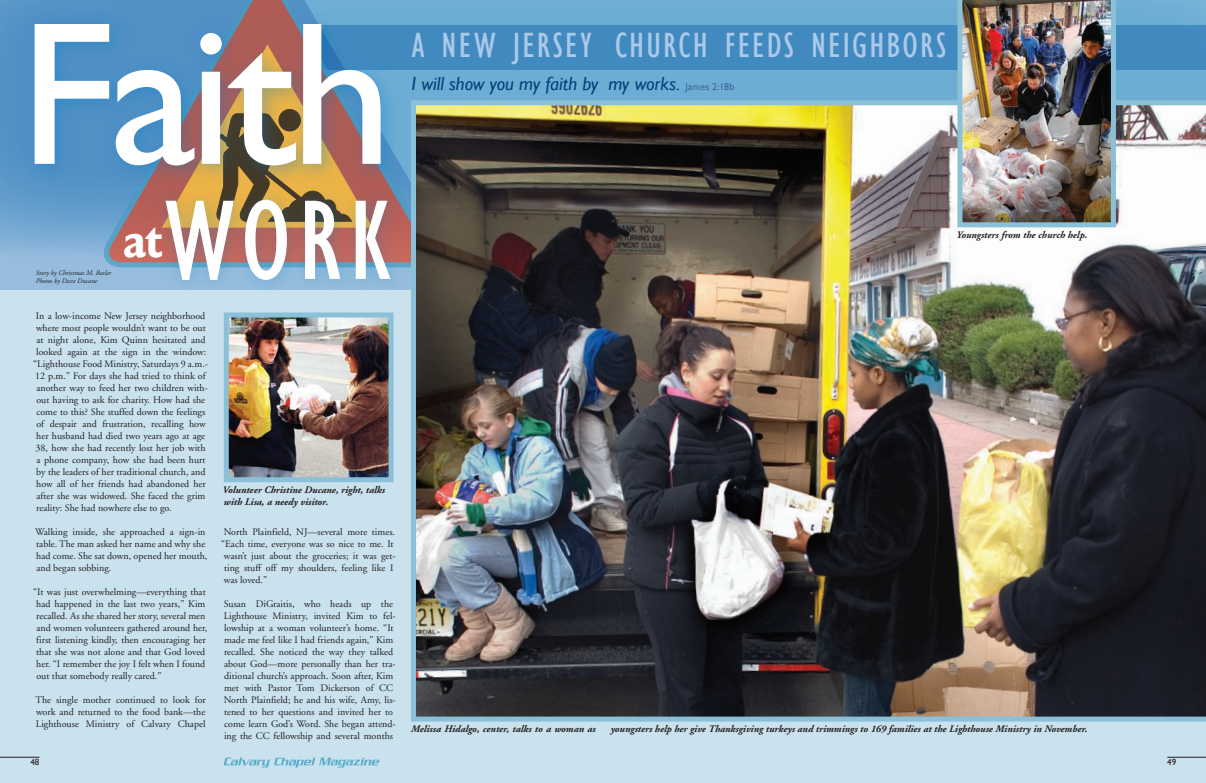
<style>
.page{position:relative;width:1206px;height:783px;background:#c9e2ee}
.page>*{position:absolute;margin:0;border:0;box-sizing:border-box;transform-origin:0 0}
.t1{font:205px "Gill Sans";letter-spacing:-.025em;color:#fff}
.t2{font:condensed 117px "Gill Sans";color:#fff}
.t3{font:700 condensed 48px "Gill Sans";color:#fff}
.t4{font:condensed 36px "Gill Sans";letter-spacing:.06em;color:#acc9e9}
.t5{font:italic 19px "Gill Sans";letter-spacing:-.005em;color:#00427c}
.t6{font:10px/12px "Adobe Garamond";color:#231f20}
.t7{font:italic 700 10px/12px "Adobe Garamond";color:#231f20}
.t8{font:9px "Gill Sans";color:#231f20}
.t9{font:italic 7px/8px "Adobe Garamond";color:#231f20}
.s1{font-style:normal;font-size:10px;color:#3f669c}
</style>
<div class="page">
<div style="left:0;top:0;width:1206px;height:257px;background:#6cadd4"></div>
<svg style="left:0;top:0;width:411px;height:290px"></svg>
<div style="left:306px;top:25px;width:900px;height:45px;background:#418ac0"></div>
<svg style="left:106px;top:0;width:305px;height:262px"></svg>
<div style="left:19px;top:8px;width:384px;height:180px;background:#007ec5;opacity:.35"></div>
<div style="left:150px;top:183px;width:259px;height:117px;background:#007ec5;opacity:.3"></div>
<img style="left:411px;top:100px;width:795px;height:622px">
<img style="left:957px;top:0;width:159px;height:227px">
<img style="left:230px;top:318px;width:158px;height:158px">
<div style="left:224px;top:312px;width:170px;height:170px;border:5px solid #8ac1d9"></div>
<hr style="left:0;top:757px;width:39px;height:1px;background:#231f20">
<svg style="left:224px;top:758px;width:155px;height:10px"></svg>
<hr style="left:1167px;top:757px;width:39px;height:1px;background:#231f20">
<h1 class="t1" style="left:19px;top:-24px;width:376px">Faith</h1>
<p class="t9" style="left:36px;top:269px;width:77px">Story by Christmas M. Beeler<br>Photos by Dave Ducane</p>
<h2 class="t2" style="left:164px;top:172px;width:227px">WORK</h2>
<h3 class="t3" style="left:123px;top:212px;width:42px">at</h3>
<p class="t6" style="left:36px;top:310px;width:171px">In a low-income New Jersey neighborhood</p>
<p class="t6" style="left:36px;top:322px;width:171px">where most people wouldn’t want to be out</p>
<p class="t6" style="left:36px;top:334px;width:171px">at night alone, Kim Quinn hesitated and</p>
<p class="t6" style="left:36px;top:346px;width:172px">looked again at the sign in the window:</p>
<p class="t6" style="left:33px;top:358px;width:176px">“Lighthouse Food Ministry, Saturdays 9 a.m.-</p>
<p class="t6" style="left:35px;top:370px;width:172px">12 p.m.” For days she had tried to think of</p>
<p class="t6" style="left:36px;top:382px;width:173px">another way to feed her two children with-</p>
<p class="t6" style="left:36px;top:394px;width:170px">out having to ask for charity. How had she</p>
<p class="t6" style="left:36px;top:406px;width:170px">come to this? She stuffed down the feelings</p>
<p class="t6" style="left:36px;top:418px;width:171px">of despair and frustration, recalling how</p>
<p class="t6" style="left:36px;top:430px;width:171px">her husband had died two years ago at age</p>
<p class="t6" style="left:36px;top:442px;width:171px">38, how she had recently lost her job with</p>
<p class="t6" style="left:36px;top:454px;width:171px">a phone company, how she had been hurt</p>
<p class="t6" style="left:36px;top:466px;width:171px">by the leaders of her traditional church, and</p>
<p class="t6" style="left:36px;top:478px;width:171px">how all of her friends had abandoned her</p>
<p class="t6" style="left:36px;top:490px;width:171px">after she was widowed. She faced the grim</p>
<p class="t6" style="left:36px;top:502px;width:137px">reality: She had nowhere else to go.</p>
<p class="t6" style="left:35px;top:526px;width:174px">Walking inside, she approached a sign-in table. The man asked her name and why she had come. She sat down, opened her mouth, and began sobbing.</p>
<p class="t6" style="left:33px;top:586px;width:176px">“It was just overwhelming—everything that had happened in the last two years,” Kim recalled. As she shared her story, several men and women volunteers gathered around her, first listening kindly, then encouraging her that she was not alone and that God loved her. “I remember the joy I felt when I found out that somebody really cared.”</p>
<p class="t6" style="left:35px;top:694px;width:172px;text-align:justify">The single mother continued to look for work and returned to the food bank—the Lighthouse Ministry of Calvary Chapel</p>
<p class="t7" style="left:223px;top:484px;width:164px">Volunteer Christine Ducane, right, talks with Lisa, a needy visitor.</p>
<p class="t6" style="left:221px;top:526px;width:176px">North Plainfield, NJ—several more times. “Each time, everyone was so nice to me. It wasn’t just about the groceries; it was get&shy;ting stuff off my shoulders, feeling like I was loved.”</p>
<p class="t6" style="left:224px;top:598px;width:174px">Susan DiGraitis, who heads up the Lighthouse Ministry, invited Kim to fel&shy;lowship at a woman volunteer’s home. “It made me feel like I had friends again,” Kim recalled. She noticed the way they talked about God—more personally than her tra&shy;ditional church’s approach. Soon after, Kim met with Pastor Tom Dickerson of CC North Plainfield; he and his wife, Amy, lis&shy;tened to her questions and invited her to come learn God’s Word. She began attend&shy;ing the CC fellowship and several months</p>
<h3 class="t4" style="left:412px;top:24px;width:536px">A NEW JERSEY CHURCH FEEDS NEIGHBORS</h3>
<h3 class="t5" style="left:412px;top:72px;width:324px">I will show you my faith by my works. <span class="s1">James 2:18b</span></h3>
<p class="t7" style="left:956px;top:229px;width:133px">Youngsters from the church help.</p>
<p class="t7" style="left:411px;top:723px;width:186px">Melissa Hidalgo, center, talks to a woman as</p>
<p class="t7" style="left:611px;top:723px;width:478px">youngsters help her give Thanksgiving turkeys and trimmings to 169 families at the Lighthouse Ministry in November.</p>
<p class="t8" style="left:30px;top:757px;width:10px">48</p>
<p class="t8" style="left:1167px;top:757px;width:10px">49</p>
</div>
